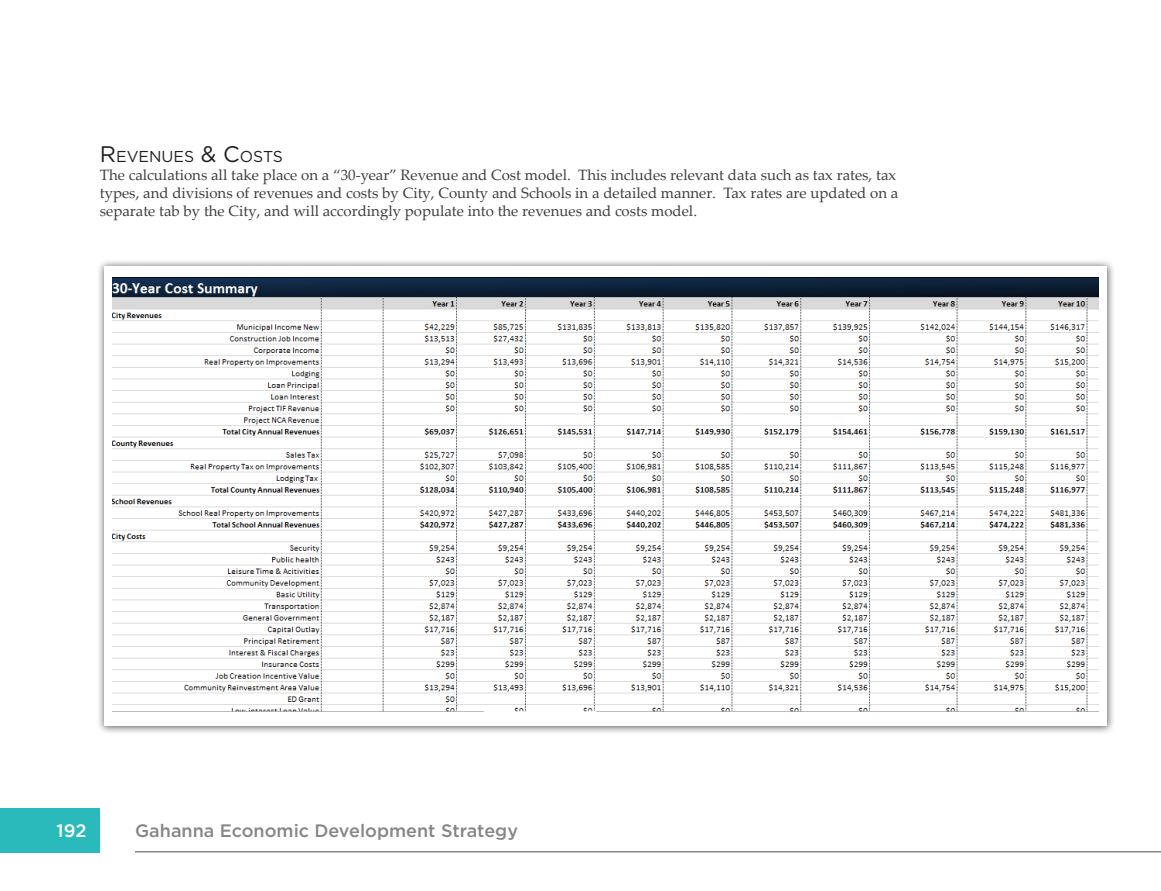
<style>
.page{position:relative;width:1161px;height:891px;background:#fff}
.page>*{position:absolute;margin:0;border:0;box-sizing:border-box;transform-origin:0 0}
.t1{font:500 18px "Gotham";color:#848689}
.t2{font:500 18px "Gotham";color:#fff}
.t3{font:15.75px "Gotham";color:#231f20}
.t4{font:15px/18px "Palatino Linotype";color:#3e3e3f}
.s1{font-size:22.5px}
</style>
<div class="page">
<div style="left:0;top:808px;width:100px;height:45px;background:#2bbabb"></div>
<hr style="left:135px;top:851px;width:1026px;height:2px;background:#848689">
<div style="left:96px;top:258px;width:1019px;height:476px;background:#231f20;opacity:.75"></div>
<div style="left:104px;top:267px;width:1003px;height:459px;background:#fff"></div>
<img style="left:113px;top:278px;width:986px;height:433px">
<p class="t3" style="left:100px;top:146px;width:183px"><span class="s1">R</span> EVENUES <span class="s1">&amp; C</span>OSTS</p>
<p class="t4" style="left:100px;top:165px;width:800px">The calculations all take place on a “30-year” Revenue and Cost model. This includes relevant data such as tax rates, tax types, and divisions of revenues and costs by City, County and Schools in a detailed manner. Tax rates are updated on a separate tab by the City, and will accordingly populate into the revenues and costs model.</p>
<p class="t2" style="left:57px;top:819px;width:31px">192</p>
<p class="t1" style="left:135px;top:819px;width:385px">Gahanna Economic Development Strategy</p>
</div>
